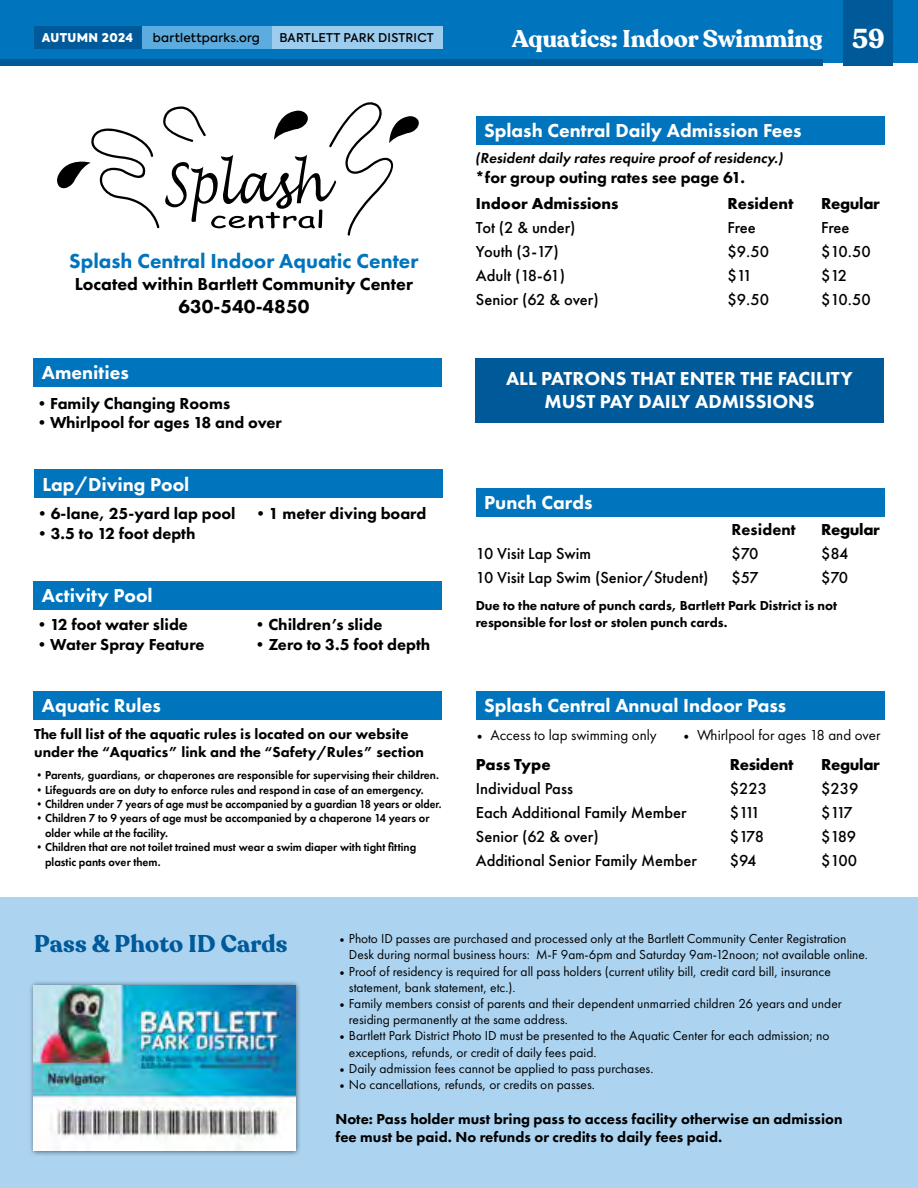
<style>
.page{position:relative;width:918px;height:1188px;background:#fff}
.page>*{position:absolute;margin:0;border:0;box-sizing:border-box;transform-origin:0 0}
.BAC_Price_Table{font:700 24px "Recoleta";color:#fff}
.t1{font:700 24px "Recoleta";letter-spacing:.01em;color:#005a99}
.t2{font:800 21px "Futura PT";color:#0074bc}
.t3{font:800 19.5px/23.4px "Futura PT";color:#fff;text-align:center}
.t4{font:800 19.5px "Futura PT";color:#000}
.t5{font:800 18px "Futura PT";color:#000}
.BAC_Price_Table-2{font:500 16.5px "Futura PT";color:#000}
.BAC_Price_Table-3{font:800 16.5px "Futura PT";color:#000}
.BAC_Price_Table-4{font:700 16.5px "Futura PT";letter-spacing:-.015em;color:#000}
.BAC_Price_Table-5{font:800 15px/18px "Futura PT";color:#000}
.t6{font:15px "Futura PT";color:#000}
.t7{font:600 15px "Futura PT";color:#000}
.t8{font:13.5px/16.2px "Futura PT";color:#000}
.BAC_Price_Table-6{font:800 13.5px/16.2px "Futura PT";color:#000}
.t9{font:600 12px/14.4px "Futura PT";color:#000;scale:.96 1}
.t10{font:600 12px "Futura PT";color:#000;scale:.91 1}
.t11{font:500 12px "Axiforma";letter-spacing:.02em;color:#000}
.t12{font:900 12px "Axiforma";letter-spacing:.03em;color:#fff}
.s1{font-size:27px}
.s2{font-weight:400}
.s3{font-weight:700}
.s4{font-family:"Minion Pro"}
</style>
<div class="page">
<svg style="left:57px;top:102px;width:362px;height:134px"></svg>
<div style="left:34px;top:358px;width:408px;height:28px;background:#0074bc"></div>
<div style="left:34px;top:470px;width:409px;height:28px;background:#0074bc"></div>
<div style="left:34px;top:581px;width:408px;height:28px;background:#0074bc"></div>
<div style="left:476px;top:488px;width:408px;height:29px;background:#0074bc"></div>
<div style="left:0;top:897px;width:918px;height:291px;background:#acd4f1"></div>
<div style="left:28px;top:980px;width:273px;height:176px;background:#000;opacity:.6"></div>
<img style="left:34px;top:985px;width:262px;height:165px">
<div style="left:475px;top:358px;width:409px;height:65px;background:#005a99"></div>
<div style="left:476px;top:691px;width:408px;height:28px;background:#0074bc"></div>
<div style="left:34px;top:691px;width:408px;height:28px;background:#0074bc"></div>
<div style="left:476px;top:117px;width:408px;height:28px;background:#0074bc"></div>
<div style="left:0;top:0;width:918px;height:63px;background:#0074bc"></div>
<div style="left:844px;top:0;width:49px;height:66px;background:#005a99"></div>
<div style="left:269px;top:26px;width:174px;height:23px;background:#9cccee"></div>
<div style="left:134px;top:26px;width:137px;height:23px;background:#5cacdf"></div>
<div style="left:34px;top:26px;width:107px;height:23px;background:#005a99"></div>
<div style="left:0;top:60px;width:823px;height:6px;background:#005a99"></div>
<p class="t12" style="left:42px;top:29px;width:93px">AUTUMN 2024</p>
<p class="t11" style="left:153px;top:30px;width:108px">bartlettparks.org</p>
<p class="t11" style="left:280px;top:30px;width:156px">BARTLETT PARK DISTRICT</p>
<p class="BAC_Price_Table" style="left:512px;top:24px;width:374px">Aquatics: Indoor Swimming <span class="s1">59</span></p>
<p class="t3" style="left:484px;top:119px;width:319px">Splash Central Daily Admission Fees</p>
<p class="t2" style="left:69px;top:248px;width:351px">Splash Central Indoor Aquatic Center</p>
<p class="t5" style="left:75px;top:273px;width:340px">Located within Bartlett Community Center</p>
<p class="t4" style="left:178px;top:295px;width:133px">630-540-4850</p>
<p class="t3" style="left:42px;top:361px;width:89px">Amenities</p>
<p class="BAC_Price_Table-3" style="left:34px;top:393px;width:198px"><span class="s2">•</span>Family Changing Rooms</p>
<p class="BAC_Price_Table-3" style="left:34px;top:413px;width:250px"><span class="s2">•</span>Whirlpool for ages 18 and over</p>
<p class="t3" style="left:42px;top:472px;width:149px">Lap/Diving Pool</p>
<p class="BAC_Price_Table-3" style="left:34px;top:503px;width:203px"><span class="s2">•</span>6-lane, 25-yard lap pool</p>
<p class="BAC_Price_Table-3" style="left:34px;top:523px;width:163px"><span class="s2">•</span>3.5 to 12 foot depth</p>
<p class="t3" style="left:42px;top:583px;width:112px">Activity Pool</p>
<p class="BAC_Price_Table-3" style="left:34px;top:614px;width:156px"><span class="s2">•</span>12 foot water slide</p>
<p class="BAC_Price_Table-3" style="left:34px;top:634px;width:172px"><span class="s2">•</span>Water Spray Feature</p>
<p class="BAC_Price_Table-3" style="left:252px;top:503px;width:176px"><span class="s2">•</span>1 meter diving board</p>
<p class="BAC_Price_Table-3" style="left:252px;top:614px;width:132px"><span class="s2">•</span>Children’s slide</p>
<p class="BAC_Price_Table-3" style="left:252px;top:634px;width:180px"><span class="s2">•</span>Zero to 3.5 foot depth</p>
<p class="t3" style="left:42px;top:693px;width:121px">Aquatic Rules</p>
<p class="BAC_Price_Table-5" style="left:34px;top:725px;width:391px">The full list of the aquatic rules is located on our website under the “Aquatics” link and the “Safety/Rules” section</p>
<p class="t9" style="left:34px;top:768px;width:423px"><span class="s3">•</span>Parents, guardians, or chaperones are responsible for supervising their children.</p>
<p class="t9" style="left:34px;top:782px;width:407px"><span class="s3">•</span>Lifeguards are on duty to enforce rules and respond in case of an emergency.</p>
<p class="t10" style="left:34px;top:796px;width:449px"><span class="s3">•</span>Children under 7 years of age must be accompanied by a guardian 18 years or older.</p>
<p class="t9" style="left:45px;top:811px;width:402px;text-indent:-11px"><span class="s3">•</span>Children 7 to 9 years of age must be accompanied by a chaperone 14 years or older while at the facility.</p>
<p class="t9" style="left:45px;top:840px;width:388px;text-indent:-11px"><span class="s3">•</span>Children that are not toilet trained must wear a swim diaper with tight fitting plastic pants over them.</p>
<p class="t7" style="left:475px;top:149px;width:312px">(Resident daily rates require proof of residency.)</p>
<p class="BAC_Price_Table-3" style="left:475px;top:167px;width:271px">*for group outing rates see page 61.</p>
<p class="BAC_Price_Table-4" style="left:476px;top:193px;width:144px">Indoor Admissions</p>
<p class="BAC_Price_Table-2" style="left:476px;top:218px;width:101px">Tot (2 &amp; under)</p>
<p class="BAC_Price_Table-2" style="left:476px;top:242px;width:84px">Youth (3-17)</p>
<p class="BAC_Price_Table-2" style="left:476px;top:266px;width:91px">Adult (18-61)</p>
<p class="BAC_Price_Table-2" style="left:476px;top:290px;width:124px">Senior (62 &amp; over)</p>
<p class="BAC_Price_Table-4" style="left:728px;top:193px;width:68px">Resident</p>
<p class="BAC_Price_Table-2" style="left:728px;top:217px;width:30px">Free</p>
<p class="BAC_Price_Table-2" style="left:728px;top:241px;width:43px">$9.50</p>
<p class="BAC_Price_Table-2" style="left:728px;top:265px;width:26px">$11</p>
<p class="BAC_Price_Table-2" style="left:728px;top:290px;width:43px">$9.50</p>
<p class="BAC_Price_Table-4" style="left:821px;top:193px;width:60px">Regular</p>
<p class="BAC_Price_Table-2" style="left:821px;top:218px;width:30px">Free</p>
<p class="BAC_Price_Table-2" style="left:821px;top:242px;width:51px">$10.50</p>
<p class="BAC_Price_Table-2" style="left:821px;top:266px;width:28px">$12</p>
<p class="BAC_Price_Table-2" style="left:821px;top:290px;width:51px">$10.50</p>
<p class="t3" style="left:506px;top:367px;width:348px">ALL PATRONS THAT ENTER THE FACILITY<br>MUST PAY DAILY ADMISSIONS</p>
<p class="t3" style="left:484px;top:491px;width:110px">Punch Cards</p>
<p class="BAC_Price_Table-2" style="left:476px;top:544px;width:117px">10 Visit Lap Swim</p>
<p class="BAC_Price_Table-2" style="left:476px;top:568px;width:234px">10 Visit Lap Swim (Senior/Student)</p>
<p class="BAC_Price_Table-6" style="left:476px;top:598px;width:363px">Due to the nature of punch cards, Bartlett Park District is not responsible for lost or stolen punch cards.</p>
<p class="BAC_Price_Table-3" style="left:732px;top:520px;width:66px">Resident</p>
<p class="BAC_Price_Table-2" style="left:732px;top:544px;width:29px">$70</p>
<p class="BAC_Price_Table-2" style="left:732px;top:568px;width:29px">$57</p>
<p class="BAC_Price_Table-4" style="left:821px;top:519px;width:60px">Regular</p>
<p class="BAC_Price_Table-2" style="left:821px;top:544px;width:29px">$84</p>
<p class="BAC_Price_Table-2" style="left:821px;top:568px;width:29px">$70</p>
<p class="t3" style="left:484px;top:693px;width:304px">Splash Central Annual Indoor Pass</p>
<p class="t6" style="left:477px;top:726px;width:181px"><span class="s4">•</span> Access to lap swimming only</p>
<p class="t6" style="left:684px;top:726px;width:198px"><span class="s4">•</span> Whirlpool for ages 18 and over</p>
<p class="BAC_Price_Table-4" style="left:476px;top:754px;width:76px">Pass Type</p>
<p class="BAC_Price_Table-2" style="left:476px;top:778px;width:98px">Individual Pass</p>
<p class="BAC_Price_Table-2" style="left:476px;top:802px;width:212px">Each Additional Family Member</p>
<p class="BAC_Price_Table-2" style="left:476px;top:826px;width:124px">Senior (62 &amp; over)</p>
<p class="BAC_Price_Table-2" style="left:476px;top:850px;width:223px">Additional Senior Family Member</p>
<p class="BAC_Price_Table-4" style="left:821px;top:754px;width:60px">Regular</p>
<p class="BAC_Price_Table-2" style="left:821px;top:779px;width:39px">$239</p>
<p class="BAC_Price_Table-2" style="left:821px;top:803px;width:33px">$117</p>
<p class="BAC_Price_Table-2" style="left:821px;top:827px;width:37px">$189</p>
<p class="BAC_Price_Table-2" style="left:821px;top:851px;width:38px">$100</p>
<p class="BAC_Price_Table-4" style="left:730px;top:754px;width:65px">Resident</p>
<p class="BAC_Price_Table-2" style="left:730px;top:779px;width:39px">$223</p>
<p class="BAC_Price_Table-2" style="left:730px;top:803px;width:32px">$ 111</p>
<p class="BAC_Price_Table-2" style="left:730px;top:827px;width:36px">$178</p>
<p class="BAC_Price_Table-2" style="left:730px;top:851px;width:28px">$94</p>
<p class="t1" style="left:34px;top:929px;width:255px">Pass &amp; Photo ID Cards</p>
<p class="t8" style="left:349px;top:931px;width:521px;text-indent:-9px"><span class="s4">•</span> Photo ID passes are purchased and processed only at the Bartlett Community Center Registration<br>Desk during normal business hours: M-F 9am-6pm and Saturday 9am-12noon; not available online.</p>
<p class="t8" style="left:349px;top:963px;width:484px;text-indent:-9px"><span class="s4">•</span> Proof of residency is required for all pass holders (current utility bill, credit card bill, insurance statement, bank statement, etc.).</p>
<p class="t8" style="left:349px;top:995px;width:494px;text-indent:-9px"><span class="s4">•</span> Family members consist of parents and their dependent unmarried children 26 years and under residing permanently at the same address.</p>
<p class="t8" style="left:349px;top:1028px;width:482px;text-indent:-9px"><span class="s4">•</span> Bartlett Park District Photo ID must be presented to the Aquatic Center for each admission; no exceptions, refunds, or credit of daily fees paid.</p>
<p class="t8" style="left:339px;top:1060px;width:315px"><span class="s4">•</span> Daily admission fees cannot be applied to pass purchases.</p>
<p class="t8" style="left:339px;top:1076px;width:257px"><span class="s4">•</span> No cancellations, refunds, or credits on passes.</p>
<p class="BAC_Price_Table-5" style="left:335px;top:1110px;width:509px">Note: Pass holder must bring pass to access facility otherwise an admission fee must be paid. No refunds or credits to daily fees paid.</p>
</div>
